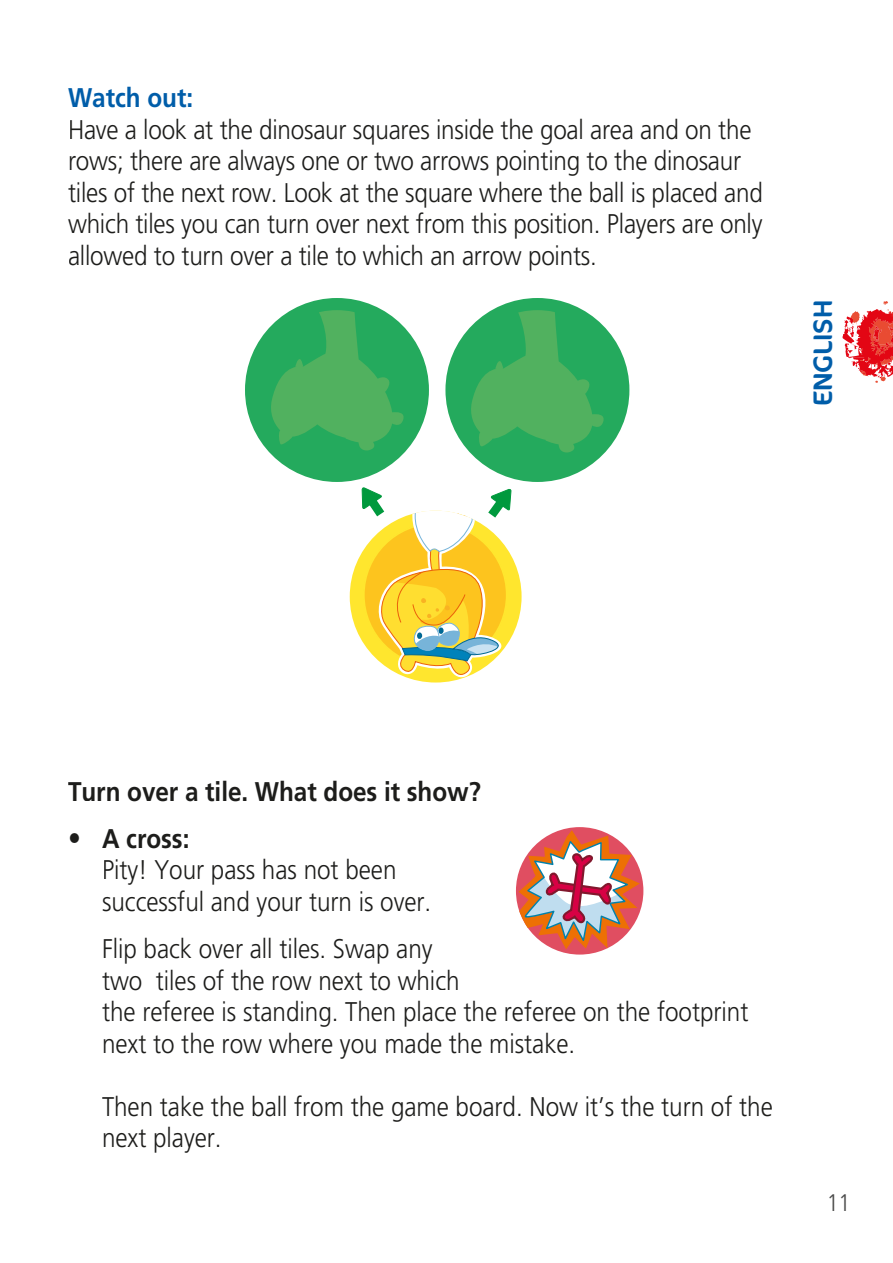
<style>
.page{position:relative;width:893px;height:1263px;background:#fff}
.page>*{position:absolute;margin:0;border:0;box-sizing:border-box;transform-origin:0 0}
.t1{font:300 27px/31.5px "Frutiger LT";letter-spacing:-.01em;color:#1d1d1b;scale:.9 1}
.t2{font:700 27px "Frutiger LT";color:#1d1d1b;scale:.9 1}
.t3{font:700 27px "Frutiger LT";color:#005da9;scale:.9 1}
.t4{font:27px "Cocon";color:#005da9}
.t5{font:300 24px "Frutiger LT";color:#4a4a49;scale:.9 1}
.s1{font-size:28.5px}
.s2{font-weight:700}
</style>
<div class="page">
<svg style="left:842px;top:301px;width:51px;height:82px"></svg>
<div style="left:251px;top:304px;width:172px;height:172px;background:#24aa5d;border-radius:50%"></div>
<svg style="left:269px;top:304px;width:137px;height:148px"></svg>
<div style="left:245px;top:298px;width:184px;height:184px;border:12px solid #24aa5d;border-radius:50%"></div>
<div style="left:451px;top:304px;width:172px;height:172px;background:#24aa5d;border-radius:50%"></div>
<svg style="left:469px;top:304px;width:137px;height:150px"></svg>
<div style="left:445px;top:298px;width:184px;height:184px;border:12px solid #24aa5d;border-radius:50%"></div>
<div style="left:350px;top:511px;width:172px;height:171px;background:#ffe62e;border-radius:50%"></div>
<svg style="left:362px;top:487px;width:152px;height:195px"></svg>
<div style="left:516px;top:827px;width:127px;height:127px;background:#e04e61;border-radius:50%"></div>
<svg style="left:519px;top:828px;width:121px;height:121px"></svg>
<p class="t3" style="left:68px;top:85px;width:141px">Watch out:</p>
<p class="t1" style="left:68px;top:115px;width:774px">Have a look at the dinosaur squares inside the goal area and on the rows; there are always one or two arrows pointing to the dinosaur tiles of the next row. Look at the square where the ball is placed and which tiles you can turn over next from this position. Players are only allowed to turn over a tile to which an arrow points.</p>
<p class="t4" style="left:813px;top:406px;width:108px;rotate:-90deg">ENGLISH</p>
<p class="t2" style="left:68px;top:778px;width:460px">Turn over a tile. What does it show?</p>
<p class="t1" style="left:102px;top:824px;width:367px;text-indent:-34px"><span class="s1">•</span> <span class="s2">A cross:<br></span>Pity! Your pass has not been successful and your turn is over.</p>
<p class="t1" style="left:102px;top:934px;width:720px">Flip back over all tiles. Swap any<br>two tiles of the row next to which<br>the referee is standing. Then place the referee on the footprint next to the row where you made the mistake.</p>
<p class="t1" style="left:102px;top:1092px;width:747px">Then take the ball from the game board. Now it’s the turn of the next player.</p>
<p class="t5" style="left:827px;top:1191px;width:28px">11</p>
</div>
